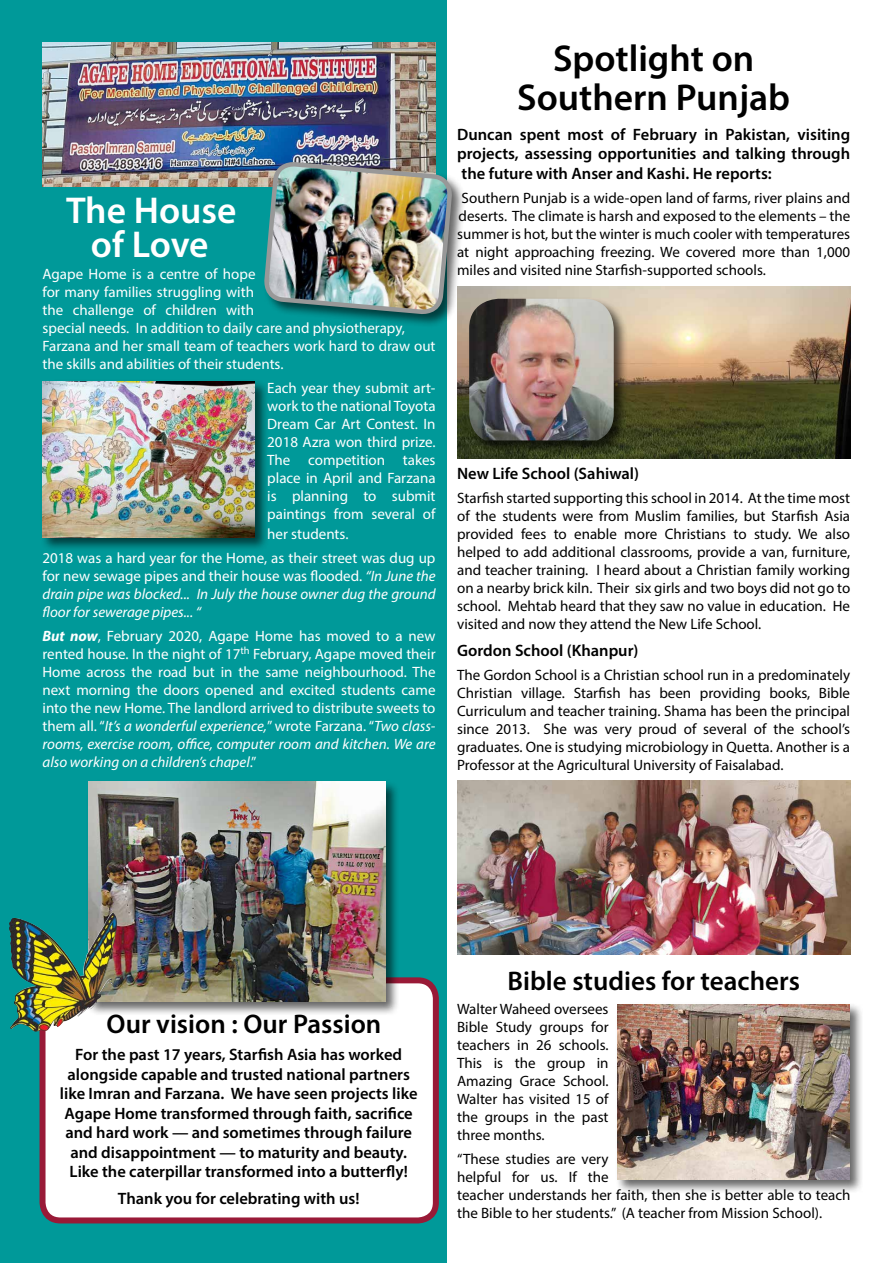
<style>
.page{position:relative;width:893px;height:1263px;background:#fff}
.page>*{position:absolute;margin:0;border:0;box-sizing:border-box;transform-origin:0 0}
.t1{font:600 37.5px/39px "Myriad Pro";color:#000;text-align:center}
.t2{font:600 37.5px/34.5px "Myriad Pro";color:#fff;text-align:center}
.t3{font:600 27px "Myriad Pro";color:#000}
.t4{font:600 16.5px/19.5px "Myriad Pro";color:#000;text-align:center}
.t5{font:15px/18px "Myriad Pro";color:#000;text-align:justify}
.t6{font:15px/18px "Myriad Pro";color:#fff}
.t7{font:italic 15px/18px "Myriad Pro";color:#fff;text-align:justify}
.s1{font-style:normal}
.s2{font-weight:700;font-style:italic}
.s3{font-style:italic}
</style>
<div class="page">
<div style="left:0;top:0;width:446px;height:1263px;background:#099"></div>
<div style="left:43px;top:980px;width:393px;height:240px;background:#fff;border-radius:18px"></div>
<div style="left:40px;top:977px;width:399px;height:246px;border:6px solid #991a37;border-radius:18px"></div>
<div style="left:41px;top:379px;width:228px;height:173px;background:#000;opacity:.6"></div>
<img style="left:43px;top:381px;width:212px;height:156px">
<img style="left:43px;top:43px;width:393px;height:143px">
<div style="left:87px;top:780px;width:313px;height:236px;background:#000;opacity:.6"></div>
<img style="left:88px;top:782px;width:297px;height:219px">
<img style="left:9px;top:916px;width:100px;height:116px">
<div style="left:263px;top:161px;width:203px;height:168px;background:#000;opacity:.6"></div>
<img style="left:262px;top:159px;width:192px;height:224px">
<img style="left:457px;top:286px;width:393px;height:173px">
<img style="left:457px;top:781px;width:393px;height:173px">
<div style="left:615px;top:1002px;width:249px;height:192px;background:#000;opacity:.6"></div>
<img style="left:617px;top:1004px;width:233px;height:175px">
<div style="left:467px;top:297px;width:161px;height:158px;background:#000;opacity:.65"></div>
<img style="left:469px;top:299px;width:145px;height:141px">
<h1 class="t2" style="left:66px;top:192px;width:172px">The House of Love</h1>
<p class="t6" style="left:43px;top:265px;width:395px">Agape Home is a centre of hope<br>for many families struggling with<br>the challenge of children with<br>special needs. In addition to daily care and physiotherapy, Farzana and her small team of teachers work hard to draw out the skills and abilities of their students.</p>
<p class="t6" style="left:267px;top:379px;width:170px;text-align:justify">Each year they submit art&shy;work to the national Toyota Dream Car Art Contest. In 2018 Azra won third prize.<br>The competition takes place in April and Farzana is planning to submit paintings from several of</p>
<p class="t6" style="left:43px;top:521px;width:394px;line-height:24px;text-indent:225px">her students.<br>2018 was a hard year for the Home, as their street was dug up</p>
<p class="t7" style="left:43px;top:566px;width:395px"><span class="s1">for new sewage pipes and their house was flooded.</span> “In June the drain pipe was blocked... In July the house owner dug the ground floor for sewerage pipes... “</p>
<p class="t6" style="left:43px;top:626px;width:395px;text-align:justify"><span class="s2">But now</span>, February 2020, Agape Home has moved to a new rented house. In the night of 17<sup>th</sup> February, Agape moved their Home across the road but in the same neighbourhood. The next morning the doors opened and excited students came into the new Home. The landlord arrived to distribute sweets to them all. “<span class="s3">It’s a wonderful experience,</span>” wrote Farzana. “<span class="s3">Two class&shy;rooms, exercise room, office, computer room and kitchen. We are also working on a children’s chapel</span>.”</p>
<h1 class="t1" style="left:517px;top:38px;width:275px">Spotlight on<br>Southern Punjab</h1>
<p class="t4" style="left:457px;top:124px;width:395px;text-align:justify">Duncan spent most of February in Pakistan, visiting projects, assessing opportunities and talking through the future with Anser and Kashi. He reports:</p>
<p class="t5" style="left:457px;top:189px;width:395px;text-indent:4px">Southern Punjab is a wide-open land of farms, river plains and deserts. The climate is harsh and exposed to the elements – the summer is hot, but the winter is much cooler with temperatures at night approaching freezing. We covered more than 1,000 miles and visited nine Starfish-supported schools.</p>
<p class="t4" style="left:457px;top:464px;width:184px">New Life School (Sahiwal)</p>
<p class="t5" style="left:457px;top:489px;width:395px">Starfish started supporting this school in 2014. At the time most of the students were from Muslim families, but Starfish Asia provided fees to enable more Christians to study. We also helped to add additional classrooms, provide a van, furniture, and teacher training. I heard about a Christian family working on a nearby brick kiln. Their six girls and two boys did not go to school. Mehtab heard that they saw no value in education. He visited and now they attend the New Life School.</p>
<p class="t4" style="left:457px;top:641px;width:183px">Gordon School (Khanpur)</p>
<p class="t5" style="left:457px;top:666px;width:395px">The Gordon School is a Christian school run in a predominately Christian village. Starfish has been providing books, Bible Curriculum and teacher training. Shama has been the principal since 2013. She was very proud of several of the school’s graduates. One is studying microbiology in Quetta. Another is a Professor at the Agricultural University of Faisalabad.</p>
<h2 class="t3" style="left:107px;top:1007px;width:276px">Our vision : Our Passion</h2>
<p class="t4" style="left:60px;top:1044px;width:359px">For the past 17 years, Starfish Asia has worked alongside capable and trusted national partners like Imran and Farzana. We have seen projects like Agape Home transformed through faith, sacrifice and hard work — and sometimes through failure and disappointment — to maturity and beauty.<br>Like the caterpillar transformed into a butterfly!</p>
<p class="t4" style="left:118px;top:1188px;width:243px">Thank you for celebrating with us!</p>
<h2 class="t3" style="left:508px;top:963px;width:294px">Bible studies for teachers</h2>
<p class="t5" style="left:457px;top:999px;width:153px">Walter Waheed oversees Bible Study groups for teachers in 26 schools.<br>This is the group in Amazing Grace School.<br>Walter has visited 15 of the groups in the past three months.</p>
<p class="t5" style="left:457px;top:1149px;width:395px;text-align:left">“These studies are very<br>helpful for us. If the<br>teacher understands her faith, then she is better able to teach the Bible to her students.” (A teacher from Mission School).</p>
</div>
